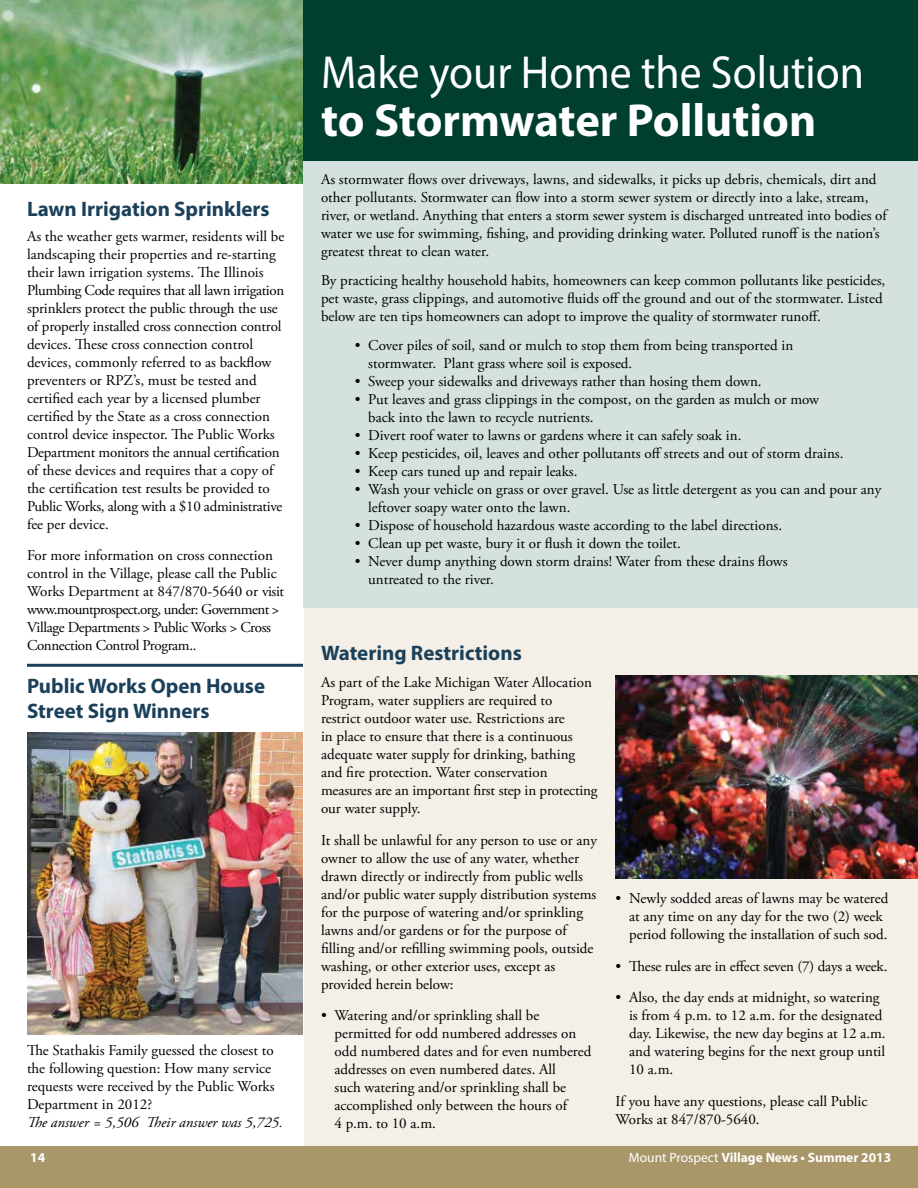
<style>
.page{position:relative;width:918px;height:1188px;background:#fff}
.page>*{position:absolute;margin:0;border:0;box-sizing:border-box;transform-origin:0 0}
.t1{font:46.5px "Myriad Pro";color:#fff;scale:.94 1}
.t2{font:700 46.5px "Myriad Pro";color:#fff}
.t3{font:700 21px/25.2px "Myriad Pro";color:#1b415a}
.t4{font:15px/18px "Adobe Garamond Pro";color:#000}
.t5{font:15px/18px "Adobe Garamond Pro";letter-spacing:-.025em;color:#000}
.t6{font:italic 15px "Adobe Garamond Pro";color:#000}
.t7{font:700 13.5px "Myriad Pro";color:#fff}
.s1{font-weight:400}
</style>
<div class="page">
<div style="left:304px;top:604px;width:614px;height:584px;background:#f4efe7"></div>
<img style="left:0;top:0;width:303px;height:184px">
<div style="left:303px;top:135px;width:615px;height:473px;background:#d4e1de"></div>
<div style="left:0;top:1146px;width:918px;height:42px;background:#a99769"></div>
<div style="left:303px;top:0;width:615px;height:160px;background:#003e2f"></div>
<img style="left:27px;top:732px;width:276px;height:303px">
<img style="left:616px;top:676px;width:302px;height:203px">
<hr style="left:27px;top:664px;width:276px;height:3px;background:#1b415a">
<h2 class="t3" style="left:27px;top:196px;width:244px">Lawn Irrigation Sprinklers</h2>
<p class="t4" style="left:27px;top:227px;width:259px">As the weather gets warmer, residents will be landscaping their properties and re-starting their lawn irrigation systems. The Illinois Plumbing Code requires that all lawn irrigation sprinklers protect the public through the use of properly installed cross connection control devices. These cross connection control devices, commonly referred to as backflow preventers or RPZ’s, must be tested and certified each year by a licensed plumber certified by the State as a cross connection control device inspector. The Public Works Department monitors the annual certification of these devices and requires that a copy of the certification test results be provided to Public Works, along with a $10 administrative fee per device.</p>
<p class="t5" style="left:27px;top:547px;width:259px">For more information on cross connection control in the Village, please call the Public Works Department at 847/870-5640 or visit www.mountprospect.org, under: Government &gt; Village Departments &gt; Public Works &gt; Cross Connection Control Program..</p>
<h1 class="t1" style="left:321px;top:44px;width:579px">Make your Home the Solution</h1>
<h1 class="t2" style="left:321px;top:90px;width:497px">to Stormwater Pollution</h1>
<p class="t4" style="left:321px;top:171px;width:567px">As stormwater flows over driveways, lawns, and sidewalks, it picks up debris, chemicals, dirt and other pollutants. Stormwater can flow into a storm sewer system or directly into a lake, stream, river, or wetland. Anything that enters a storm sewer system is discharged untreated into bodies of water we use for swimming, fishing, and providing drinking water. Polluted runoff is the nation’s greatest threat to clean water.</p>
<p class="t4" style="left:321px;top:272px;width:566px">By practicing healthy household habits, homeowners can keep common pollutants like pesticides, pet waste, grass clippings, and automotive fluids off the ground and out of the stormwater. Listed below are ten tips homeowners can adopt to improve the quality of stormwater runoff.</p>
<p class="t4" style="left:368px;top:337px;width:426px;text-indent:-14px">• Cover piles of soil, sand or mulch to stop them from being transported in stormwater. Plant grass where soil is exposed.</p>
<p class="t4" style="left:355px;top:373px;width:408px">• Sweep your sidewalks and driveways rather than hosing them down.</p>
<p class="t4" style="left:368px;top:391px;width:452px;text-indent:-14px">• Put leaves and grass clippings in the compost, on the garden as mulch or mow back into the lawn to recycle nutrients.</p>
<p class="t4" style="left:355px;top:427px;width:388px">• Divert roof water to lawns or gardens where it can safely soak in.</p>
<p class="t4" style="left:355px;top:445px;width:490px">• Keep pesticides, oil, leaves and other pollutants off streets and out of storm drains.</p>
<p class="t4" style="left:355px;top:463px;width:224px">• Keep cars tuned up and repair leaks.</p>
<p class="t4" style="left:368px;top:481px;width:515px;text-indent:-14px">• Wash your vehicle on grass or over gravel. Use as little detergent as you can and pour any leftover soapy water onto the lawn.</p>
<p class="t4" style="left:355px;top:517px;width:429px">• Dispose of household hazardous waste according to the label directions.</p>
<p class="t4" style="left:355px;top:535px;width:328px">• Clean up pet waste, bury it or flush it down the toilet.</p>
<p class="t4" style="left:368px;top:553px;width:421px;text-indent:-14px">• Never dump anything down storm drains! Water from these drains flows untreated to the river.</p>
<h2 class="t3" style="left:321px;top:639px;width:202px">Watering Restrictions</h2>
<h2 class="t3" style="left:27px;top:672px;width:240px">Public Works Open House<br>Street Sign Winners</h2>
<p class="t4" style="left:321px;top:674px;width:278px">As part of the Lake Michigan Water Allocation Program, water suppliers are required to<br>restrict outdoor water use. Restrictions are<br>in place to ensure that there is a continuous adequate water supply for drinking, bathing and fire protection. Water conservation measures are an important first step in protecting our water supply.</p>
<p class="t4" style="left:321px;top:831px;width:278px">It shall be unlawful for any person to use or any owner to allow the use of any water, whether drawn directly or indirectly from public wells and/or public water supply distribution systems for the purpose of watering and/or sprinkling lawns and/or gardens or for the purpose of filling and/or refilling swimming pools, outside washing, or other exterior uses, except as provided herein below:</p>
<p class="t4" style="left:334px;top:1007px;width:258px;text-indent:-14px">• Watering and/or sprinkling shall be permitted for odd numbered addresses on odd numbered dates and for even numbered addresses on even numbered dates. All<br>such watering and/or sprinkling shall be accomplished only between the hours of<br>4 p.m. to 10 a.m.</p>
<p class="t4" style="left:27px;top:1042px;width:249px">The Stathakis Family guessed the closest to the following question: How many service requests were received by the Public Works Department in 2012?</p>
<p class="t6" style="left:27px;top:1114px;width:257px">The answer = 5,506 Their answer was 5,725.</p>
<p class="t4" style="left:629px;top:890px;width:261px;text-indent:-14px">• Newly sodded areas of lawns may be watered at any time on any day for the two (2) week period following the installation of such sod.</p>
<p class="t4" style="left:616px;top:957px;width:273px">• These rules are in effect seven (7) days a week.</p>
<p class="t4" style="left:629px;top:989px;width:258px;text-indent:-14px">• Also, the day ends at midnight, so watering is from 4 p.m. to 12 a.m. for the designated day. Likewise, the new day begins at 12 a.m. and watering begins for the next group until 10 a.m.</p>
<p class="t4" style="left:616px;top:1092px;width:253px">If you have any questions, please call Public<br>Works at 847/870-5640.</p>
<p class="t7" style="left:30px;top:1148px;width:16px">14</p>
<p class="t7" style="left:629px;top:1148px;width:264px"><span class="s1">Mount Prospect</span> Village News • Summer 2013</p>
</div>
